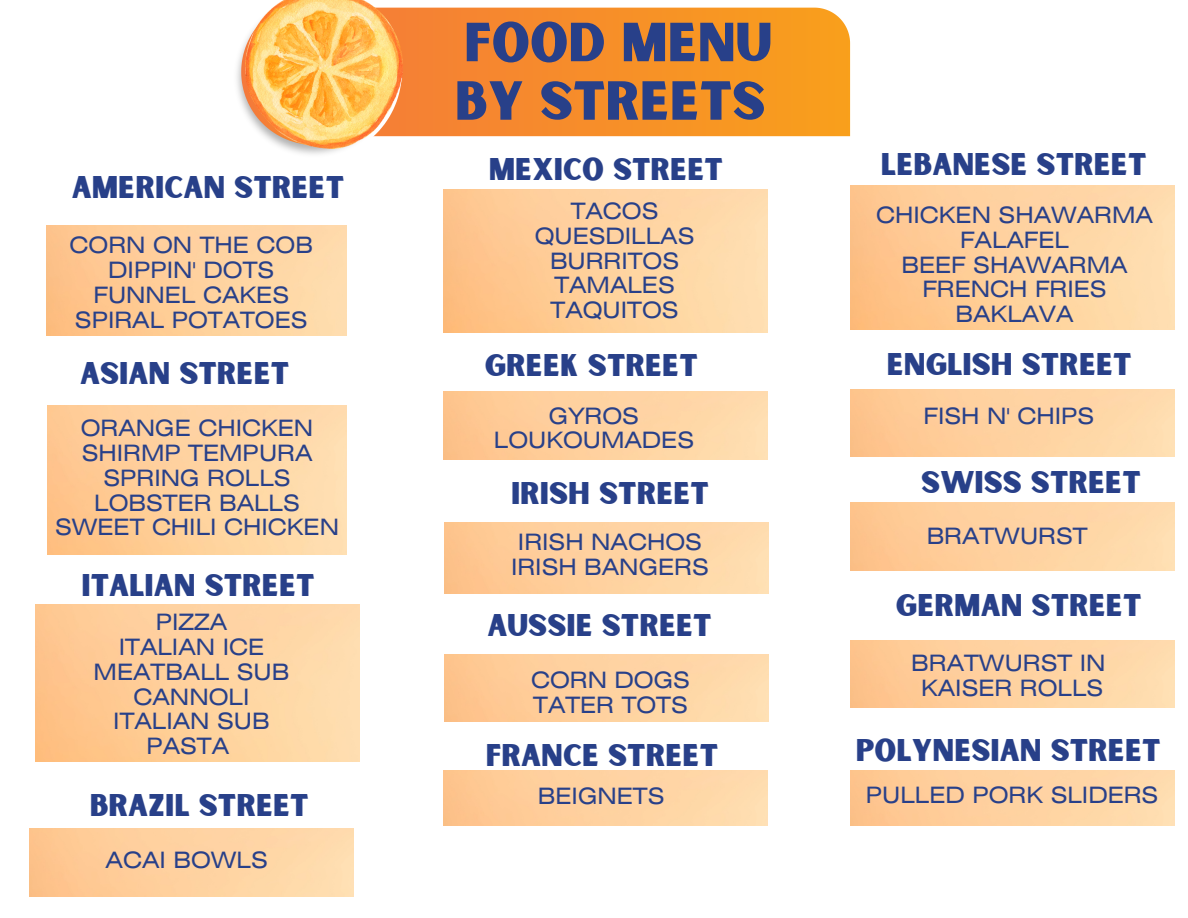
<style>
.page{position:relative;width:1188px;height:918px;background:#fff}
.page>*{position:absolute;margin:0;border:0;box-sizing:border-box;transform-origin:0 0}
.t1{font:52.5px "Sunborn Sans One";color:#284089}
.t2{font:30px "Sunborn Sans One";color:#284089}
.t3{font:22.5px "Helios Ext";color:#284089}
</style>
<div class="page">
<svg style="left:448px;top:8px;width:402px;height:128px;background:#f79127"></svg>
<img style="left:403px;top:7px;width:45px;height:203px">
<svg style="left:237px;top:43px;width:104px;height:111px"></svg>
<img style="left:245px;top:0;width:158px;height:149px">
<p class="t2" style="left:72px;top:168px;width:274px">AMERICAN STREET</p>
<p class="t3" style="left:70px;top:237px;width:245px">CORN ON THE COB</p>
<p class="t3" style="left:108px;top:262px;width:167px">DIPPIN' DOTS</p>
<p class="t3" style="left:93px;top:286px;width:197px">FUNNEL CAKES</p>
<p class="t3" style="left:75px;top:311px;width:234px">SPIRAL POTATOES</p>
<p class="t2" style="left:80px;top:354px;width:211px">ASIAN STREET</p>
<p class="t3" style="left:81px;top:420px;width:234px">ORANGE CHICKEN</p>
<p class="t3" style="left:82px;top:445px;width:232px">SHIRMP TEMPURA</p>
<p class="t3" style="left:103px;top:470px;width:189px">SPRING ROLLS</p>
<p class="t3" style="left:94px;top:494px;width:207px">LOBSTER BALLS</p>
<p class="t3" style="left:55px;top:519px;width:286px">SWEET CHILI CHICKEN</p>
<p class="t2" style="left:81px;top:566px;width:235px">ITALIAN STREET</p>
<p class="t3" style="left:156px;top:614px;width:73px">PIZZA</p>
<p class="t3" style="left:119px;top:639px;width:147px">ITALIAN ICE</p>
<p class="t3" style="left:94px;top:663px;width:197px">MEATBALL SUB</p>
<p class="t3" style="left:134px;top:688px;width:117px">CANNOLI</p>
<p class="t3" style="left:113px;top:713px;width:158px">ITALIAN SUB</p>
<p class="t3" style="left:146px;top:738px;width:84px">PASTA</p>
<p class="t2" style="left:90px;top:786px;width:221px">BRAZIL STREET</p>
<p class="t3" style="left:106px;top:851px;width:164px">ACAI BOWLS</p>
<p class="t1" style="left:464px;top:9px;width:309px">FOOD MENU</p>
<p class="t1" style="left:455px;top:67px;width:312px">BY STREETS</p>
<p class="t2" style="left:489px;top:150px;width:236px">MEXICO STREET</p>
<p class="t3" style="left:571px;top:203px;width:89px">TACOS</p>
<p class="t3" style="left:535px;top:228px;width:161px">QUESDILLAS</p>
<p class="t3" style="left:550px;top:252px;width:131px">BURRITOS</p>
<p class="t3" style="left:554px;top:277px;width:122px">TAMALES</p>
<p class="t3" style="left:551px;top:302px;width:130px">TAQUITOS</p>
<p class="t2" style="left:485px;top:346px;width:215px">GREEK STREET</p>
<p class="t3" style="left:549px;top:407px;width:92px">GYROS</p>
<p class="t3" style="left:494px;top:432px;width:202px">LOUKOUMADES</p>
<p class="t2" style="left:511px;top:474px;width:200px">IRISH STREET</p>
<p class="t3" style="left:518px;top:534px;width:185px">IRISH NACHOS</p>
<p class="t3" style="left:511px;top:558px;width:199px">IRISH BANGERS</p>
<p class="t2" style="left:488px;top:606px;width:226px">AUSSIE STREET</p>
<p class="t3" style="left:531px;top:672px;width:160px">CORN DOGS</p>
<p class="t3" style="left:533px;top:696px;width:156px">TATER TOTS</p>
<p class="t2" style="left:486px;top:736px;width:234px">FRANCE STREET</p>
<p class="t3" style="left:538px;top:788px;width:128px">BEIGNETS</p>
<p class="t2" style="left:881px;top:145px;width:267px">LEBANESE STREET</p>
<p class="t3" style="left:876px;top:207px;width:278px">CHICKEN SHAWARMA</p>
<p class="t3" style="left:960px;top:231px;width:111px">FALAFEL</p>
<p class="t3" style="left:901px;top:256px;width:228px">BEEF SHAWARMA</p>
<p class="t3" style="left:922px;top:281px;width:186px">FRENCH FRIES</p>
<p class="t3" style="left:956px;top:306px;width:119px">BAKLAVA</p>
<p class="t2" style="left:887px;top:345px;width:246px">ENGLISH STREET</p>
<p class="t3" style="left:923px;top:408px;width:172px">FISH N' CHIPS</p>
<p class="t2" style="left:921px;top:463px;width:221px">SWISS STREET</p>
<p class="t3" style="left:927px;top:528px;width:162px">BRATWURST</p>
<p class="t2" style="left:896px;top:586px;width:247px">GERMAN STREET</p>
<p class="t3" style="left:911px;top:655px;width:196px">BRATWURST IN</p>
<p class="t3" style="left:921px;top:680px;width:184px">KAISER ROLLS</p>
<p class="t2" style="left:856px;top:731px;width:306px">POLYNESIAN STREET</p>
<p class="t3" style="left:866px;top:787px;width:294px">PULLED PORK SLIDERS</p>
</div>
